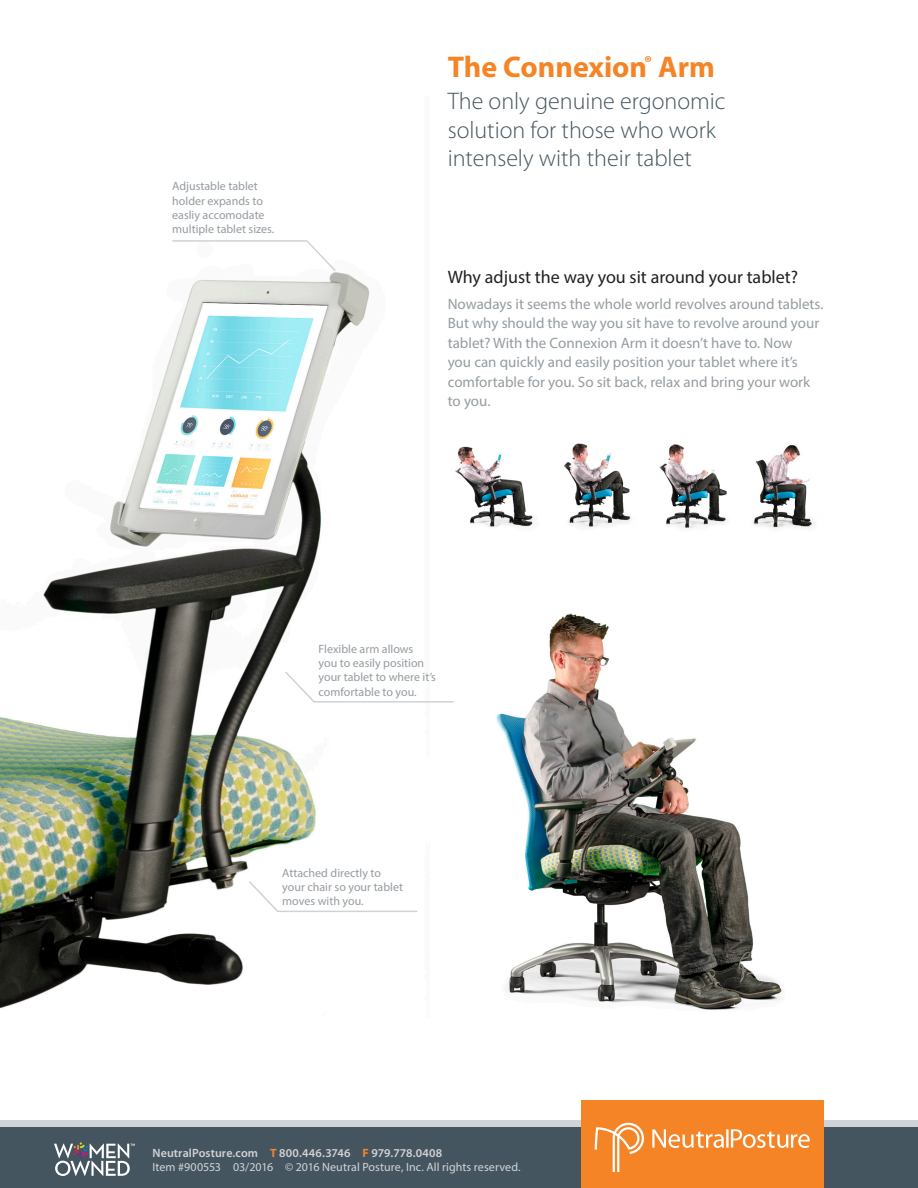
<style>
.page{position:relative;width:918px;height:1188px;background:#fff}
.page>*{position:absolute;margin:0;border:0;box-sizing:border-box;transform-origin:0 0}
.Cover_-_Title{font:700 30px "Myriad Pro";color:#f58427}
.List_Header{font:300 24px/28.8px "Myriad Pro";color:#45555f}
.t1{font:18px "Myriad Pro";color:#231f20}
.t2{font:15px/19.5px "Myriad Pro";color:#959ca1}
.List_Header-2{font:12px/14.4px "Myriad Pro";color:#959ca1}
.copywrite{font:12px "Myriad Pro";letter-spacing:.005em;color:#d0d4d8}
.copywrite-2{font:600 12px "Myriad Pro";letter-spacing:.01em;color:#d1d2d4}
.s1{font-weight:700;color:#f58427}
</style>
<div class="page">
<div style="left:0;top:1120px;width:918px;height:14px;background:#d0d4d8"></div>
<div style="left:0;top:1127px;width:918px;height:61px;background:#45555f"></div>
<svg style="left:54px;top:1142px;width:81px;height:34px"></svg>
<img style="left:496px;top:613px;width:286px;height:397px">
<img style="left:455px;top:446px;width:79px;height:81px">
<img style="left:563px;top:443px;width:69px;height:84px">
<img style="left:659px;top:444px;width:69px;height:84px">
<img style="left:752px;top:444px;width:63px;height:84px">
<img style="left:0;top:272px;width:370px;height:737px">
<div style="left:581px;top:1100px;width:243px;height:88px;background:#f58427"></div>
<svg style="left:652px;top:1129px;width:72px;height:19px"></svg>
<hr style="left:726px;top:1129px;width:3px;height:19px;background:#fff">
<svg style="left:731px;top:1129px;width:79px;height:19px"></svg>
<svg style="left:595px;top:1123px;width:49px;height:49px"></svg>
<svg style="left:247px;top:879px;width:171px;height:34px"></svg>
<svg style="left:284px;top:670px;width:170px;height:33px"></svg>
<svg style="left:171px;top:240px;width:166px;height:33px"></svg>
<p class="Cover_-_Title" style="left:448px;top:47px;width:269px">The Connexion<sup>®</sup> Arm</p>
<p class="List_Header-2" style="left:172px;top:179px;width:104px">Adjustable tablet holder expands to easliy accomodate multiple tablet sizes.</p>
<p class="List_Header" style="left:448px;top:86px;width:279px">The only genuine ergonomic solution for those who work intensely with their tablet</p>
<p class="t1" style="left:448px;top:265px;width:352px">Why adjust the way you sit around your tablet?</p>
<p class="t2" style="left:448px;top:294px;width:377px">Nowadays it seems the whole world revolves around tablets.<br>But why should the way you sit have to revolve around your tablet? With the Connexion Arm it doesn’t have to. Now<br>you can quickly and easily position your tablet where it’s comfortable for you. So sit back, relax and bring your work to you.</p>
<p class="List_Header-2" style="left:319px;top:641px;width:119px">Flexible arm allows<br>you to easily position your tablet to where it’s comfortable to you.</p>
<p class="List_Header-2" style="left:282px;top:865px;width:122px">Attached directly to your chair so your tablet moves with you.</p>
<p class="copywrite-2" style="left:152px;top:1145px;width:291px">NeutralPosture.com <span class="s1">T</span> 800.446.3746 <span class="s1">F</span> 979.778.0408</p>
<p class="copywrite" style="left:152px;top:1159px;width:370px">Item #900553 03/2016 © 2016 Neutral Posture, Inc. All rights reserved.</p>
</div>
